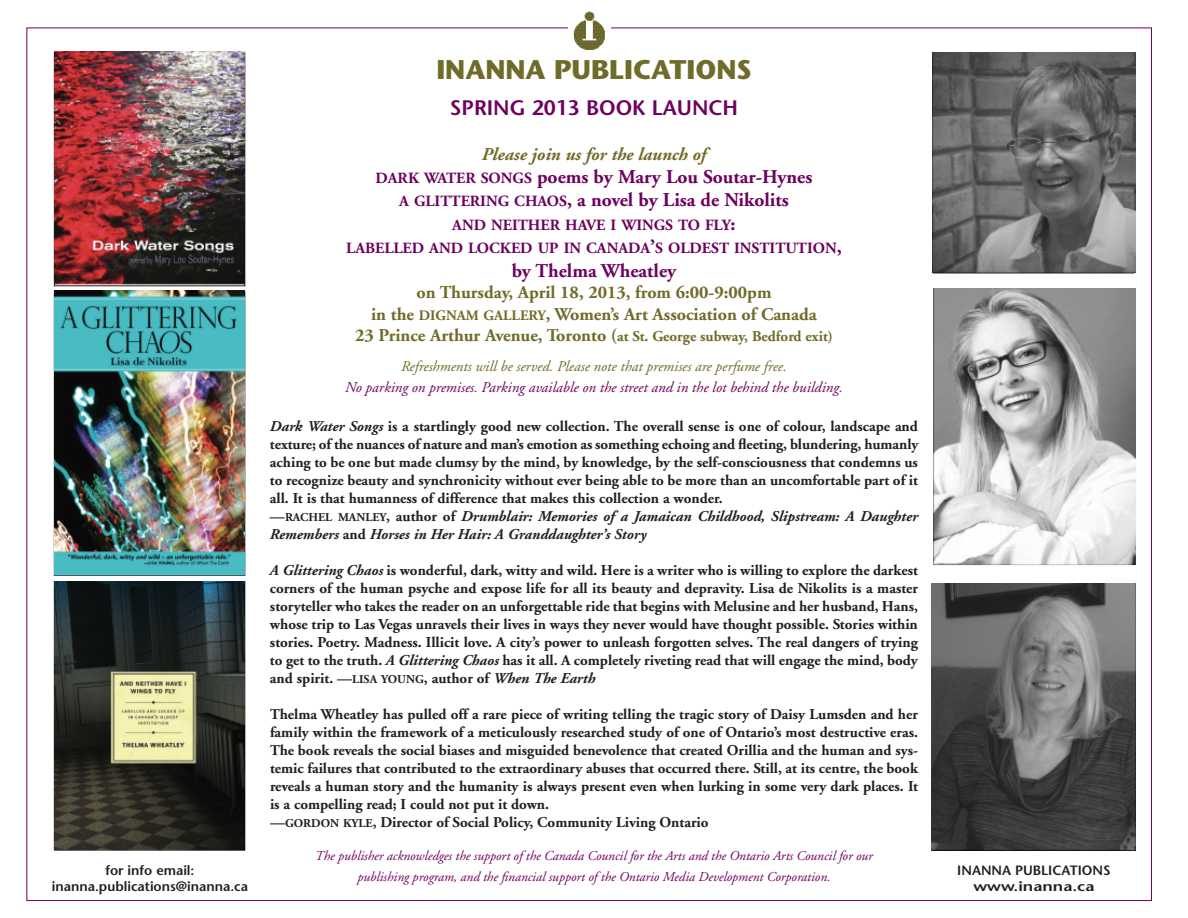
<style>
.page{position:relative;width:1188px;height:918px;background:#fff}
.page>*{position:absolute;margin:0;border:0;box-sizing:border-box;transform-origin:0 0}
.t1{font:700 27px "Stone Sans";color:#6f6b28}
.t2{font:600 21px "Stone Sans";color:#6e015e}
.t3{font:700 19.5px/23.4px "Adobe Garamond";color:#6e015e;text-align:center}
.t4{font:700 18px/21.6px "Adobe Garamond";color:#6f6b28;text-align:center}
.t5{font:italic 700 18px "Adobe Garamond";color:#6f6b28}
.t6{font:15.6px/23.4px "Adobe Garamond Bold SC800";color:#6e015e;text-align:center}
.t7{font:700 15px/18px "Adobe Garamond";color:#231f20}
.t8{font:italic 15px/30px "Adobe Garamond";color:#6f6b28;text-align:center}
.t9{font:italic 15px "Adobe Garamond";color:#6e015e}
.t10{font:italic 13.5px/21px "Adobe Garamond";color:#6e015e;text-align:center}
.t11{font:600 13.5px/16.2px "Stone Sans";color:#231f20;text-align:center}
.s1{font-family:"Adobe Garamond Bold SC800";font-weight:400;font-size:15.6px}
.s2{font-family:"Adobe Garamond Bold SC800";font-weight:400}
.s3{font-size:19.5px}
.s4{font-family:"Adobe Garamond Bold SC800";font-weight:400;font-size:14.4px}
.s5{font-weight:700;font-style:normal;font-size:18px}
.s6{font-weight:700;font-style:normal}
.s7{font-style:italic}
.s8{font-family:"Adobe Garamond Bold SC800";font-weight:400;font-size:12px}
</style>
<div class="page">
<img style="left:573px;top:11px;width:32px;height:38px">
<img style="left:54px;top:290px;width:191px;height:285px">
<img style="left:54px;top:51px;width:191px;height:234px">
<img style="left:54px;top:582px;width:191px;height:269px">
<img style="left:932px;top:53px;width:204px;height:220px">
<img style="left:934px;top:289px;width:202px;height:275px">
<img style="left:932px;top:583px;width:204px;height:267px">
<p class="t11" style="left:52px;top:862px;width:198px">for info email: inanna.publications@inanna.ca</p>
<h1 class="t1" style="left:436px;top:53px;width:317px">INANNA PUBLICATIONS</h1>
<h2 class="t2" style="left:450px;top:95px;width:290px">SPRING 2013 BOOK LAUNCH</h2>
<p class="t5" style="left:482px;top:144px;width:226px">Please join us for the launch of</p>
<h3 class="t3" style="left:376px;top:166px;width:438px"><span class="s1">DARK WATER SONGS</span> poems by Mary Lou Soutar-Hynes<br><span class="s1">A GLITTERING CHAOS</span><span class="s2">,</span> a novel by Lisa de Nikolits</h3>
<p class="t6" style="left:346px;top:214px;width:497px">AND NEITHER HAVE I WINGS TO FLY<span class="s3">:<br></span>LABELLED AND LOCKED UP IN CANADA<span class="s3">’</span>S OLDEST INSTITUTION<span class="s3">,</span></p>
<h3 class="t3" style="left:512px;top:259px;width:166px">by Thelma Wheatley</h3>
<p class="t4" style="left:371px;top:282px;width:447px">on Thursday, April 18, 2013, from 6:00-9:00pm<br>in the <span class="s4">DIGNAM GALLERY</span><span class="s2">,</span> Women’s Art Association of Canada</p>
<p class="t8" style="left:355px;top:322px;width:479px"><span class="s5">23 Prince Arthur Avenue, Toronto (</span><span class="s6">at St. George subway, Bedford exit)<br></span>Refreshments will be served. Please note that premises are perfume free.</p>
<p class="t9" style="left:345px;top:380px;width:499px">No parking on premises. Parking available on the street and in the lot behind the building.</p>
<p class="t7" style="left:270px;top:418px;width:650px"><span class="s7">Dark Water Songs</span> is a startlingly good new collection. The overall sense is one of colour, landscape and texture; of the nuances of nature and man’s emotion as something echoing and fleeting, blundering, humanly aching to be one but made clumsy by the mind, by knowledge, by the self-consciousness that condemns us to recognize beauty and synchronicity without ever being able to be more than an uncomfortable part of it all. It is that humanness of difference that makes this collection a wonder.<br>—<span class="s8">RACHEL MANLEY</span>, author of <span class="s7">Drumblair: Memories of a Jamaican Childhood, Slipstream: A Daughter Remembers</span> and <span class="s7">Horses in Her Hair: A Granddaughter’s Story</span></p>
<p class="t7" style="left:270px;top:562px;width:650px;text-align:justify"><span class="s7">A Glittering Chaos</span> is wonderful, dark, witty and wild. Here is a writer who is willing to explore the darkest corners of the human psyche and expose life for all its beauty and depravity. Lisa de Nikolits is a master storyteller who takes the reader on an unforgettable ride that begins with Melusine and her husband, Hans, whose trip to Las Vegas unravels their lives in ways they never would have thought possible. Stories within stories. Poetry. Madness. Illicit love. A city’s power to unleash forgotten selves. The real dangers of trying to get to the truth. <span class="s7">A Glittering Chaos</span> has it all. A completely riveting read that will engage the mind, body and spirit. —<span class="s8">LISA YOUNG</span>, author of <span class="s7">When The Earth</span></p>
<p class="t7" style="left:270px;top:706px;width:650px">Thelma Wheatley has pulled off a rare piece of writing telling the tragic story of Daisy Lumsden and her family within the framework of a meticulously researched study of one of Ontario’s most destructive eras.<br>The book reveals the social biases and misguided benevolence that created Orillia and the human and sys&shy;temic failures that contributed to the extraordinary abuses that occurred there. Still, at its centre, the book reveals a human story and the humanity is always present even when lurking in some very dark places. It is a compelling read; I could not put it down.<br>—<span class="s8">GORDON KYLE</span><span class="s2">,</span> Director of Social Policy, Community Living Ontario</p>
<p class="t10" style="left:315px;top:846px;width:559px">The publisher acknowledges the support of the Canada Council for the Arts and the Ontario Arts Council for our publishing program, and the financial support of the Ontario Media Development Corporation.</p>
<p class="t11" style="left:957px;top:862px;width:155px">INANNA PUBLICATIONS www.inanna.ca</p>
</div>
